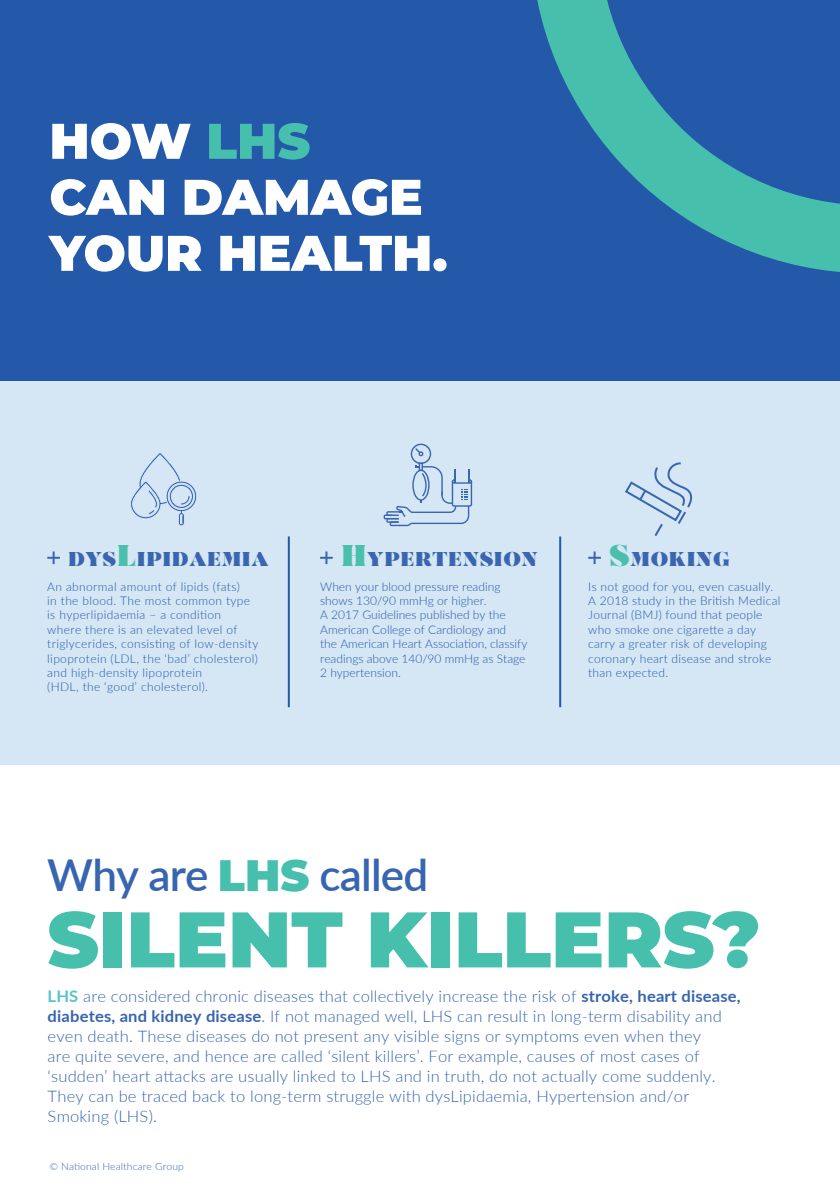
<style>
.page{position:relative;width:840px;height:1191px;background:#fff}
.page>*{position:absolute;margin:0;border:0;box-sizing:border-box;transform-origin:0 0}
.t1{font:900 78.6px "Montserrat";color:#47bfad}
.t2{font:900 50px/56px "Montserrat";color:#fff}
.t3{font:600 44px "Lato";letter-spacing:-.02em;color:#3865b0}
.t4{font:20px "MADE Bruno";letter-spacing:.03em;color:#3a65b0}
.t5{font:300 16px/20px "Lato";letter-spacing:.01em;color:#3865b0}
.t6{font:300 12px/14.4px "Lato";letter-spacing:.02em;color:#2359a8}
.t7{font:300 12px/14.4px "Lato";color:#2359a8}
.t8{font:300 10px "Lato";letter-spacing:.01em;color:#3865b0}
.s1{color:#47bfad}
.s2{font-size:30px;color:#4ac0ac}
.s3{font-family:"Montserrat";font-weight:900;color:#47bfad}
.s4{font-weight:700;color:#59c4c5}
.s5{font-weight:700}
</style>
<div class="page">
<div style="left:0;top:0;width:839px;height:480px;background:#2359a8"></div>
<div style="left:0;top:381px;width:839px;height:384px;background:#d5e6f4"></div>
<svg style="left:537px;top:0;width:302px;height:272px"></svg>
<svg style="left:320px;top:551px;width:12px;height:13px"></svg>
<svg style="left:383px;top:443px;width:89px;height:83px"></svg>
<svg style="left:588px;top:551px;width:12px;height:13px"></svg>
<svg style="left:625px;top:462px;width:68px;height:74px"></svg>
<svg style="left:47px;top:551px;width:13px;height:13px"></svg>
<svg style="left:131px;top:453px;width:66px;height:73px"></svg>
<hr style="left:288px;top:536px;width:2px;height:171px;background:#2359a8">
<hr style="left:559px;top:536px;width:2px;height:171px;background:#2359a8">
<h2 class="t2" style="left:49px;top:110px;width:399px">HOW <span class="s1">LHS<br></span>CAN DAMAGE<br>YOUR HEALTH.</h2>
<p class="t4" style="left:68px;top:546px;width:202px">DYS<span class="s2">L</span>IPIDAEMIA</p>
<p class="t6" style="left:47px;top:578px;width:212px">An abnormal amount of lipids (fats)<br>in the blood. The most common type is hyperlipidaemia – a condition<br>where there is an elevated level of triglycerides, consisting of low-density lipoprotein (LDL, the ‘bad’ cholesterol) and high-density lipoprotein<br>(HDL, the ‘good’ cholesterol).</p>
<p class="t4" style="left:341px;top:546px;width:198px"><span class="s2">H</span>YPERTENSION</p>
<p class="t7" style="left:320px;top:578px;width:209px">When your blood pressure reading shows 130/90 mmHg or higher.<br>A 2017 Guidelines published by the<br>American College of Cardiology and<br>the American Heart Association, classify readings above 140/90 mmHg as Stage<br>2 hypertension.</p>
<p class="t4" style="left:609px;top:546px;width:122px"><span class="s2">S</span>MOKING</p>
<p class="t6" style="left:588px;top:578px;width:193px">Is not good for you, even casually.<br>A 2018 study in the British Medical<br>Journal (BMJ) found that people who smoke one cigarette a day carry a greater risk of developing coronary heart disease and stroke than expected.</p>
<h3 class="t3" style="left:47px;top:843px;width:382px">Why are <span class="s3">LHS</span> called</h3>
<h1 class="t1" style="left:47px;top:880px;width:714px">SILENT KILLERS?</h1>
<p class="t5" style="left:48px;top:985px;width:694px"><span class="s4">LHS</span> are considered chronic diseases that collectively increase the risk of <span class="s5">stroke, heart disease, diabetes, and kidney disease</span>. If not managed well, LHS can result in long-term disability and even death. These diseases do not present any visible signs or symptoms even when they<br>are quite severe, and hence are called ‘silent killers’. For example, causes of most cases of ‘sudden’ heart attacks are usually linked to LHS and in truth, do not actually come suddenly.<br>They can be traced back to long-term struggle with dysLipidaemia, Hypertension and/or Smoking (LHS).</p>
<p class="t8" style="left:49px;top:1159px;width:136px">© National Healthcare Group</p>
</div>
